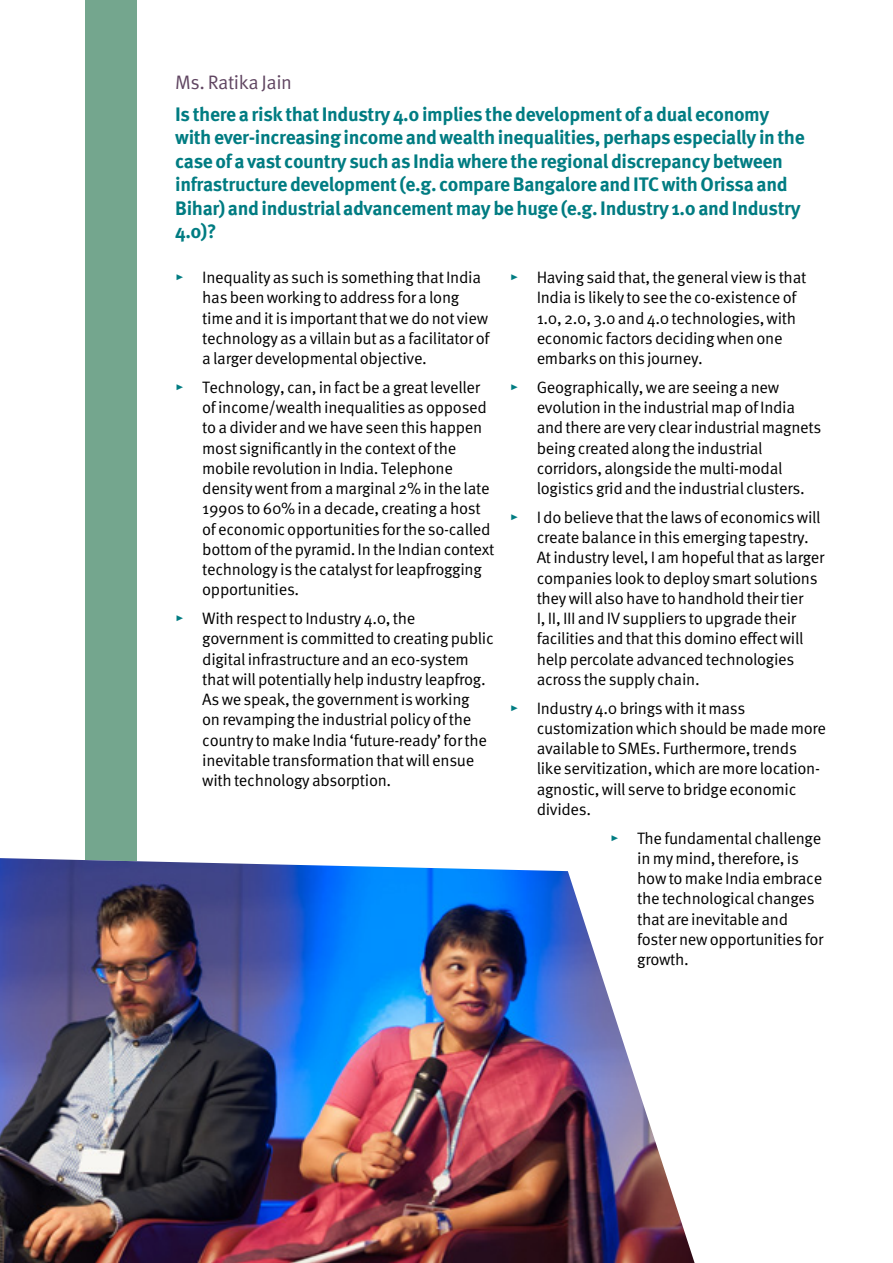
<style>
.page{position:relative;width:893px;height:1263px;background:#fff}
.page>*{position:absolute;margin:0;border:0;box-sizing:border-box;transform-origin:0 0}
.t1{font:700 19.5px/23.4px "Meta Pro";letter-spacing:-.02em;color:#007c82}
.t2{font:19.5px "Meta Pro";letter-spacing:-.02em;color:#604561}
.t3{font:16.5px/20.2px "Meta Pro";letter-spacing:-.02em;color:#000}
.s1{color:#007c82}
</style>
<div class="page">
<div style="left:86px;top:0;width:51px;height:948px;background:#74a68e"></div>
<img style="left:0;top:858px;width:695px;height:405px">
<p class="t2" style="left:175px;top:70px;width:118px">Ms. Ratika Jain</p>
<p class="t1" style="left:175px;top:103px;width:631px">Is there a risk that Industry 4.0 implies the development of a dual economy with ever-increasing income and wealth inequalities, perhaps especially in the case of a vast country such as India where the regional discrepancy between infrastructure development (e.g. compare Bangalore and ITC with Orissa and Bihar) and industrial advancement may be huge (e.g. Industry 1.0 and Industry 4.0)?</p>
<p class="t3" style="left:537px;top:268px;width:271px;text-indent:-27px"><span class="s1">▸</span> Having said that, the general view is that India is likely to see the co-existence of 1.0, 2.0, 3.0 and 4.0 technologies, with economic factors deciding when one embarks on this journey.</p>
<p class="t3" style="left:537px;top:377px;width:286px;text-indent:-27px"><span class="s1">▸</span> Geographically, we are seeing a new evolution in the industrial map of India and there are very clear industrial magnets being created along the industrial corridors, alongside the multi-modal logistics grid and the industrial clusters.</p>
<p class="t3" style="left:537px;top:507px;width:289px;text-indent:-27px"><span class="s1">▸</span> I do believe that the laws of economics will create balance in this emerging tapestry.<br>At industry level, I am hopeful that as larger companies look to deploy smart solutions they will also have to handhold their tier<br>I, II, III and IV suppliers to upgrade their facilities and that this domino effect will help percolate advanced technologies across the supply chain.</p>
<p class="t3" style="left:537px;top:698px;width:291px;text-indent:-27px"><span class="s1">▸</span> Industry 4.0 brings with it mass customization which should be made more available to SMEs. Furthermore, trends<br>like servitization, which are more location&shy;agnostic, will serve to bridge economic divides.</p>
<p class="t3" style="left:637px;top:828px;width:188px;text-indent:-27px"><span class="s1">▸</span> The fundamental challenge in my mind, therefore, is how to make India embrace the technological changes that are inevitable and foster new opportunities for growth.</p>
<p class="t3" style="left:202px;top:268px;width:289px;text-indent:-27px"><span class="s1">▸</span> Inequality as such is something that India has been working to address for a long time and it is important that we do not view technology as a villain but as a facilitator of a larger developmental objective.</p>
<p class="t3" style="left:202px;top:377px;width:294px;text-indent:-27px"><span class="s1">▸</span> Technology, can, in fact be a great leveller of income/wealth inequalities as opposed to a divider and we have seen this happen most significantly in the context of the mobile revolution in India. Telephone density went from a marginal 2% in the late 1990s to 60% in a decade, creating a host of economic opportunities for the so-called bottom of the pyramid. In the Indian context technology is the catalyst for leapfrogging opportunities.</p>
<p class="t3" style="left:202px;top:609px;width:293px;text-indent:-27px"><span class="s1">▸</span> With respect to Industry 4.0, the government is committed to creating public digital infrastructure and an eco-system that will potentially help industry leapfrog.<br>As we speak, the government is working<br>on revamping the industrial policy of the country to make India ‘future-ready’ for the inevitable transformation that will ensue with technology absorption.</p>
</div>
